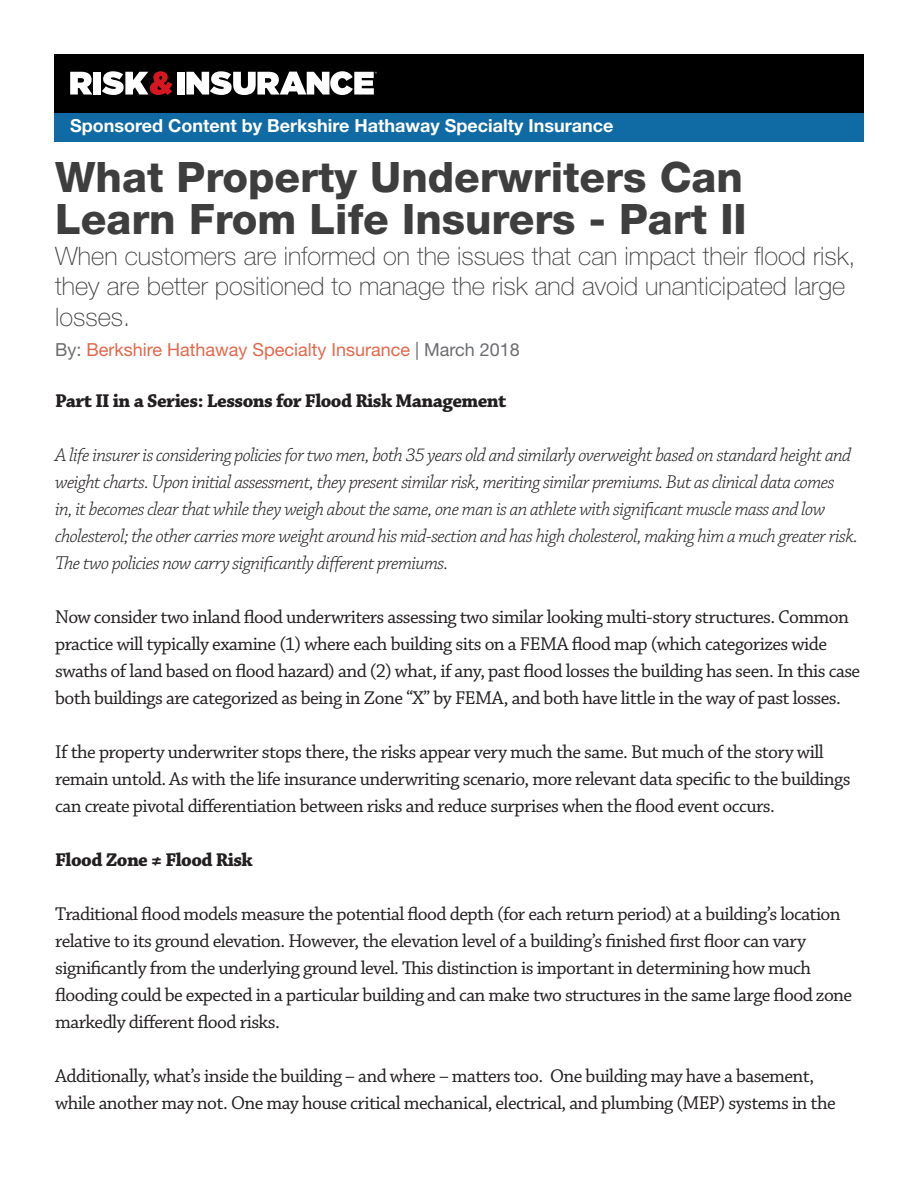
<style>
.page{position:relative;width:918px;height:1188px;background:#fff}
.page>*{position:absolute;margin:0;border:0;box-sizing:border-box;transform-origin:0 0}
.t1{font:800 42px/42px "Helvetica Neue LT Std";color:#3e3e3f}
.t2{font:100 25.5px/30.6px "Helvetica Neue LT Std";color:#3e3e3f}
.t3{font:19.5px/27px "Chaparral Pro";letter-spacing:-.03em;color:#231f20}
.t4{font:italic 300 19.5px/27px "Chaparral Pro";letter-spacing:-.03em;color:#231f20}
.t5{font:700 19.5px "Chaparral Pro";letter-spacing:-.03em;color:#231f20}
.t6{font:700 18px "Helvetica Neue LT Std";color:#fff}
.t7{font:18px "Helvetica Neue LT Std";color:#e3684b}
.s1{color:#6c6d70}
</style>
<div class="page">
<div style="left:54px;top:110px;width:810px;height:31px;background:#106aa4"></div>
<div style="left:54px;top:54px;width:810px;height:59px;background:#000001"></div>
<svg style="left:70px;top:72px;width:22px;height:23px"></svg>
<div style="left:94px;top:72px;width:7px;height:23px;background:#fff"></div>
<svg style="left:102px;top:71px;width:70px;height:24px"></svg>
<div style="left:177px;top:72px;width:7px;height:23px;background:#fff"></div>
<svg style="left:186px;top:71px;width:191px;height:24px"></svg>
<p class="t6" style="left:70px;top:115px;width:545px">Sponsored Content by Berkshire Hathaway Specialty Insurance</p>
<h1 class="t1" style="left:55px;top:156px;width:693px">What Property Underwriters Can<br>Learn From Life Insurers - Part II</h1>
<h2 class="t2" style="left:55px;top:240px;width:802px">When customers are informed on the issues that can impact their flood risk, they are better positioned to manage the risk and avoid unanticipated large losses.</h2>
<p class="t7" style="left:55px;top:339px;width:466px"><span class="s1">By:</span> Berkshire Hathaway Specialty Insurance <span class="s1">| March 2018</span></p>
<p class="t5" style="left:55px;top:389px;width:453px">Part II in a Series: Lessons for Flood Risk Management</p>
<p class="t4" style="left:55px;top:442px;width:804px">A life insurer is considering policies for two men, both 35 years old and similarly overweight based on standard height and weight charts. Upon initial assessment, they present similar risk, meriting similar premiums. But as clinical data comes<br>in, it becomes clear that while they weigh about the same, one man is an athlete with significant muscle mass and low cholesterol; the other carries more weight around his mid-section and has high cholesterol, making him a much greater risk.<br>The two policies now carry significantly different premiums.</p>
<p class="t3" style="left:55px;top:604px;width:807px">Now consider two inland flood underwriters assessing two similar looking multi-story structures. Common practice will typically examine (1) where each building sits on a FEMA flood map (which categorizes wide swaths of land based on flood hazard) and (2) what, if any, past flood losses the building has seen. In this case both buildings are categorized as being in Zone “X” by FEMA, and both have little in the way of past losses.</p>
<p class="t3" style="left:55px;top:739px;width:797px">If the property underwriter stops there, the risks appear very much the same. But much of the story will remain untold. As with the life insurance underwriting scenario, more relevant data specific to the buildings can create pivotal differentiation between risks and reduce surprises when the flood event occurs.</p>
<p class="t5" style="left:55px;top:848px;width:199px">Flood Zone ≠ Flood Risk</p>
<p class="t3" style="left:55px;top:901px;width:799px">Traditional flood models measure the potential flood depth (for each return period) at a building’s location relative to its ground elevation. However, the elevation level of a building’s finished first floor can vary significantly from the underlying ground level. This distinction is important in determining how much flooding could be expected in a particular building and can make two structures in the same large flood zone markedly different flood risks.</p>
<p class="t3" style="left:55px;top:1063px;width:782px">Additionally, what’s inside the building – and where – matters too. One building may have a basement, while another may not. One may house critical mechanical, electrical, and plumbing (MEP) systems in the</p>
</div>
